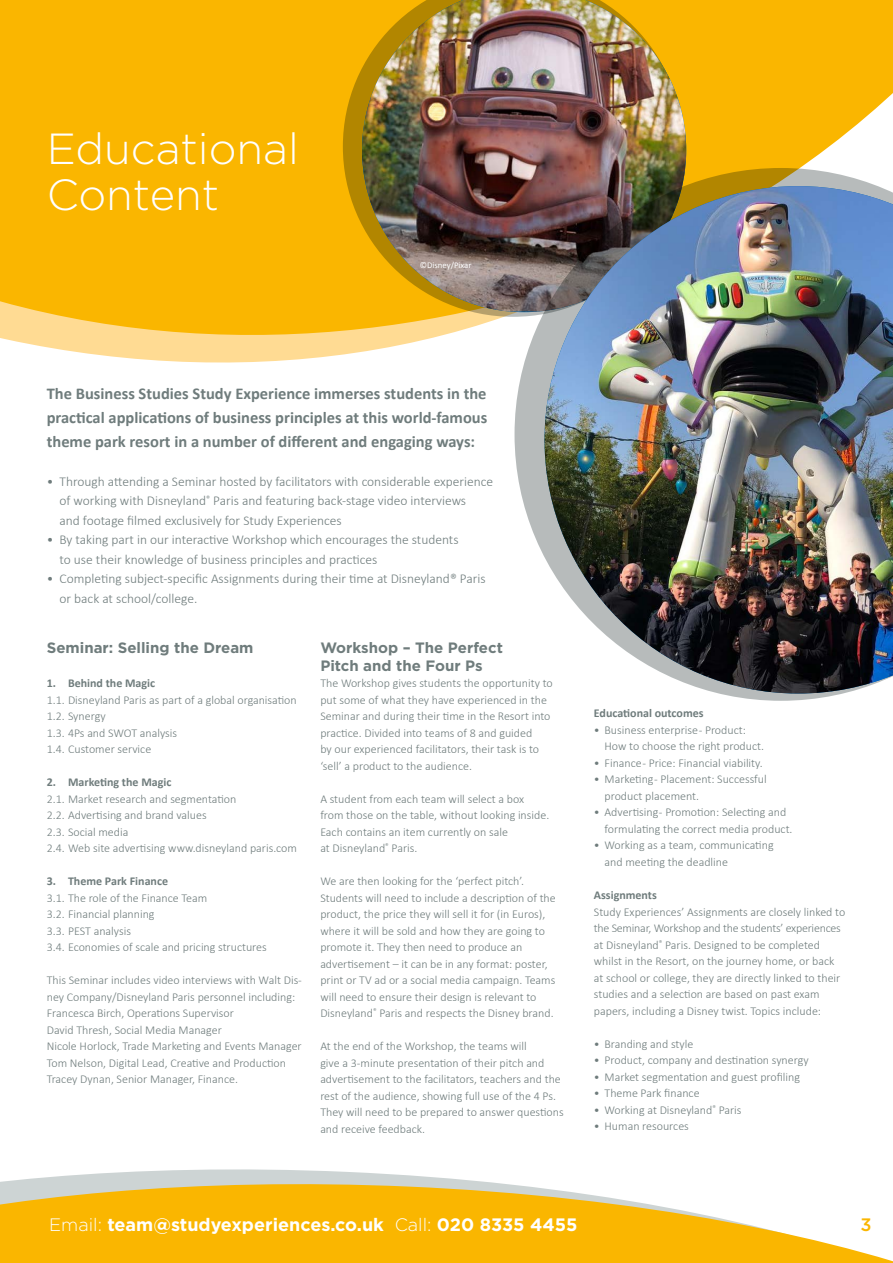
<style>
.page{position:relative;width:893px;height:1263px;background:#fff}
.page>*{position:absolute;margin:0;border:0;box-sizing:border-box;transform-origin:0 0}
.t1{font:300 43.5px/46.5px "Gotham";color:#fff}
.t2{font:700 18px "Gotham";color:#fff}
.t3{font:500 18px "Gotham";color:#fab600}
.t4{font:700 16.5px/24px "Calibri";color:#6f7c7c;text-align:justify}
.t5{font:700 15px/18px "Gotham";color:#6f7c7c}
.t6{font:300 13.5px/19.5px "Calibri";color:#6f7c7c}
.t7{font:300 12px/16.5px "Calibri";color:#6f7c7c}
.t8{font:700 12px "Calibri";color:#6f7c7c}
.t9{font:8.7px "Calibri";color:#fff}
.s1{font-weight:300}
</style>
<div class="page">
<svg style="left:0;top:0;width:893px;height:363px;background:#fabd1a"></svg>
<svg style="left:0;top:1169px;width:893px;height:94px;fill:#fab600"></svg>
<svg style="left:343px;top:0;width:171px;height:317px;background:#e3a806"></svg>
<img style="left:362px;top:0;width:324px;height:311px">
<img style="left:514px;top:168px;width:379px;height:533px">
<img style="left:544px;top:186px;width:349px;height:507px">
<h1 class="t1" style="left:47px;top:124px;width:254px">Educational<br>Content</h1>
<p class="t9" style="left:420px;top:259px;width:53px">©Disney/Pixar</p>
<h3 class="t4" style="left:47px;top:381px;width:442px">The Business Studies Study Experience immerses students in the practical applications of business principles at this world-famous theme park resort in a number of different and engaging ways:</h3>
<p class="t6" style="left:60px;top:472px;width:435px;text-indent:-13px">• Through attending a Seminar hosted by facilitators with considerable experience of working with Disneyland<sup>®</sup> Paris and featuring back-stage video interviews<br>and footage filmed exclusively for Study Experiences</p>
<p class="t6" style="left:60px;top:530px;width:401px;text-indent:-13px">• By taking part in our interactive Workshop which encourages the students to use their knowledge of business principles and practices</p>
<p class="t6" style="left:60px;top:569px;width:428px;text-indent:-13px">• Completing subject-specific Assignments during their time at Disneyland® Paris or back at school/college.</p>
<p class="t5" style="left:47px;top:638px;width:208px">Seminar: Selling the Dream</p>
<p class="t8" style="left:47px;top:675px;width:110px">1. Behind the Magic</p>
<p class="t7" style="left:47px;top:691px;width:252px">1.1. Disneyland Paris as part of a global organisation<br>1.2. Synergy<br>1.3. 4Ps and SWOT analysis<br>1.4. Customer service</p>
<p class="t8" style="left:47px;top:774px;width:126px">2. Marketing the Magic</p>
<p class="t7" style="left:47px;top:790px;width:252px">2.1. Market research and segmentation<br>2.2. Advertising and brand values<br>2.3. Social media<br>2.4. Web site advertising www.disneyland paris.com</p>
<p class="t8" style="left:47px;top:873px;width:123px">3. Theme Park Finance</p>
<p class="t7" style="left:47px;top:889px;width:222px">3.1. The role of the Finance Team<br>3.2. Financial planning<br>3.3. PEST analysis<br>3.4. Economies of scale and pricing structures</p>
<p class="t7" style="left:47px;top:972px;width:257px">This Seminar includes video interviews with Walt Dis&shy;ney Company/Disneyland Paris personnel including:<br>Francesca Birch, Operations Supervisor<br>David Thresh, Social Media Manager<br>Nicole Horlock, Trade Marketing and Events Manager Tom Nelson, Digital Lead, Creative and Production Tracey Dynan, Senior Manager, Finance.</p>
<p class="t5" style="left:320px;top:638px;width:184px">Workshop – The Perfect<br>Pitch and the Four Ps</p>
<p class="t7" style="left:320px;top:675px;width:234px">The Workshop gives students the opportunity to put some of what they have experienced in the Seminar and during their time in the Resort into practice. Divided into teams of 8 and guided<br>by our experienced facilitators, their task is to ‘sell’ a product to the audience.</p>
<p class="t7" style="left:320px;top:790px;width:230px">A student from each team will select a box from those on the table, without looking inside.<br>Each contains an item currently on sale<br>at Disneyland<sup>®</sup> Paris.</p>
<p class="t7" style="left:320px;top:873px;width:237px">We are then looking for the ‘perfect pitch’.<br>Students will need to include a description of the product, the price they will sell it for (in Euros), where it will be sold and how they are going to promote it. They then need to produce an advertisement – it can be in any format: poster, print or TV ad or a social media campaign. Teams will need to ensure their design is relevant to Disneyland<sup>®</sup> Paris and respects the Disney brand.</p>
<p class="t7" style="left:320px;top:1038px;width:245px">At the end of the Workshop, the teams will<br>give a 3-minute presentation of their pitch and advertisement to the facilitators, teachers and the rest of the audience, showing full use of the 4 Ps.<br>They will need to be prepared to answer questions and receive feedback.</p>
<p class="t8" style="left:594px;top:705px;width:111px">Educational outcomes</p>
<p class="t7" style="left:604px;top:722px;width:161px;text-indent:-11px">• Business enterprise - Product:<br>How to choose the right product.</p>
<p class="t7" style="left:594px;top:755px;width:170px">• Finance - Price: Financial viability.</p>
<p class="t7" style="left:604px;top:771px;width:164px;text-indent:-11px">• Marketing - Placement: Successful product placement.</p>
<p class="t7" style="left:604px;top:804px;width:190px;text-indent:-11px">• Advertising - Promotion: Selecting and formulating the correct media product.</p>
<p class="t7" style="left:604px;top:837px;width:171px;text-indent:-11px">• Working as a team, communicating and meeting the deadline</p>
<p class="t8" style="left:594px;top:886px;width:65px">Assignments</p>
<p class="t7" style="left:594px;top:903px;width:253px">Study Experiences’ Assignments are closely linked to the Seminar, Workshop and the students’ experiences at Disneyland<sup>®</sup> Paris. Designed to be completed whilst in the Resort, on the journey home, or back at school or college, they are directly linked to their studies and a selection are based on past exam papers, including a Disney twist. Topics include:</p>
<p class="t7" style="left:594px;top:1035px;width:101px">• Branding and style</p>
<p class="t7" style="left:594px;top:1052px;width:216px">• Product, company and destination synergy</p>
<p class="t7" style="left:594px;top:1068px;width:208px">• Market segmentation and guest profiling</p>
<p class="t7" style="left:594px;top:1085px;width:107px">• Theme Park finance</p>
<p class="t7" style="left:594px;top:1101px;width:149px">• Working at Disneyland<sup>®</sup> Paris</p>
<p class="t7" style="left:594px;top:1118px;width:97px">• Human resources</p>
<h2 class="t2" style="left:49px;top:1214px;width:530px"><span class="s1">Email:</span> team@studyexperiences.co.uk <span class="s1">Call:</span> 020 8335 4455</h2>
<h2 class="t3" style="left:861px;top:1215px;width:13px">3</h2>
</div>
